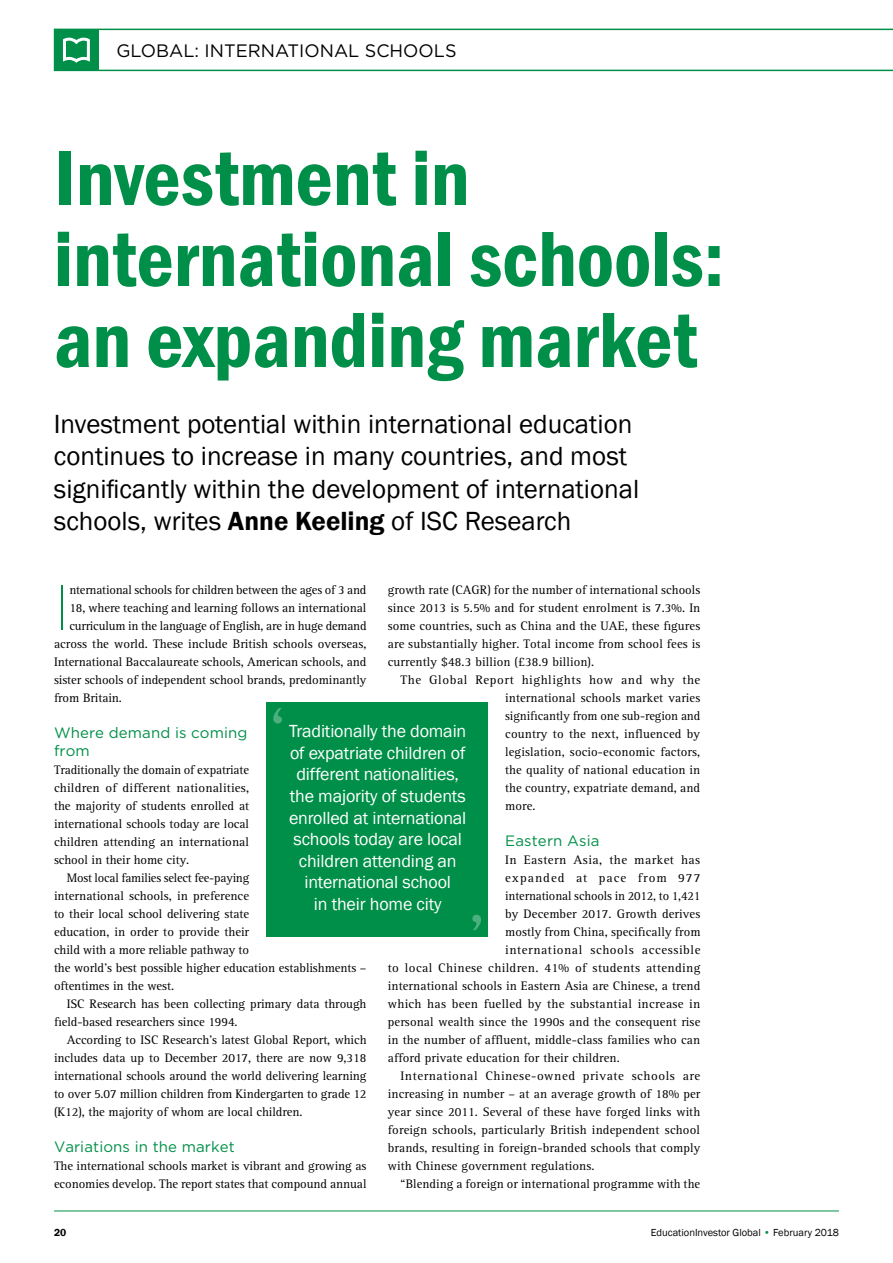
<style>
.page{position:relative;width:893px;height:1263px;background:#fff}
.page>*{position:absolute;margin:0;border:0;box-sizing:border-box;transform-origin:0 0}
.t1{font:600 condensed 81px/81px "Franklin Gothic";color:#008f48}
.t2{font:100 64.2px "Gotham";color:#008f48}
.t3{font:27px/32.4px "Franklin Gothic";color:#000}
.t4{font:18px/21.6px "Franklin Gothic";letter-spacing:-.01em;color:#fff;text-align:center}
.t5{font:18px "Gotham";color:#000}
.t6{font:15px/18px "Gotham";letter-spacing:.005em;color:#008f48}
.t7{font:12.75px/18px "Agfa Rotis Serif";letter-spacing:.005em;color:#000;text-align:justify}
.t8{font:12.75px "Agfa Rotis Serif";letter-spacing:-.015em;color:#000}
.t9{font:12.75px "Agfa Rotis Serif";letter-spacing:.025em;color:#000}
.t10{font:12.75px "Agfa Rotis Serif";letter-spacing:.04em;color:#000}
.t11{font:12.75px "Agfa Rotis Serif";letter-spacing:.045em;color:#000}
.t12{font:12.75px "Agfa Rotis Serif";letter-spacing:.035em;color:#000}
.t13{font:12.75px "Agfa Rotis Serif";letter-spacing:.075em;color:#000}
.t14{font:10.5px "Franklin Gothic";color:#000}
.t15{font:600 10.5px "Franklin Gothic";color:#000}
.s1{font-weight:600}
.s2{color:#008f48}
</style>
<div class="page">
<svg style="left:54px;top:29px;width:839px;height:42px"></svg>
<hr style="left:54px;top:1210px;width:785px;height:1px;background:#008f48">
<div style="left:266px;top:702px;width:222px;height:234px;background:#008f48"></div>
<svg style="left:273px;top:708px;width:9px;height:15px"></svg>
<svg style="left:472px;top:915px;width:9px;height:15px"></svg>
<h3 class="t5" style="left:116px;top:39px;width:342px">GLOBAL: INTERNATIONAL SCHOOLS</h3>
<h1 class="t1" style="left:54px;top:136px;width:672px">Investment in international schools: an expanding market</h1>
<h3 class="t3" style="left:54px;top:408px;width:587px">Investment potential within international education continues to increase in many countries, and most significantly within the development of international schools, writes <span class="s1">Anne Keeling</span> of ISC Research</h3>
<p class="t7" style="left:388px;top:581px;width:314px">growth rate (CAGR) for the number of international schools since 2013 is 5.5% and for student enrolment is 7.3%. In some countries, such as China and the UAE, these figures are substantially higher. Total income from school fees is currently $48.3 billion (£38.9 billion).</p>
<p class="t7" style="left:505px;top:671px;width:197px;text-indent:-105px">The Global Report highlights how and why the international schools market varies significantly from one sub-region and country to the next, influenced by legislation, socio-economic factors, the quality of national education in the country, expatriate demand, and more.</p>
<p class="t6" style="left:505px;top:831px;width:96px">Eastern Asia</p>
<p class="t12" style="left:505px;top:853px;width:197px">In Eastern Asia, the market has</p>
<p class="t13" style="left:505px;top:871px;width:197px">expanded at pace from 977</p>
<p class="t7" style="left:505px;top:887px;width:197px">international schools in 2012, to 1,421</p>
<p class="t7" style="left:505px;top:905px;width:197px">by December 2017. Growth derives</p>
<p class="t7" style="left:505px;top:923px;width:197px">mostly from China, specifically from</p>
<p class="t11" style="left:505px;top:943px;width:197px">international schools accessible</p>
<p class="t9" style="left:388px;top:961px;width:314px">to local Chinese children. 41% of students attending</p>
<p class="t7" style="left:388px;top:977px;width:314px">international schools in Eastern Asia are Chinese, a trend</p>
<p class="t7" style="left:388px;top:995px;width:314px">which has been fuelled by the substantial increase in</p>
<p class="t7" style="left:388px;top:1013px;width:314px">personal wealth since the 1990s and the consequent rise</p>
<p class="t7" style="left:388px;top:1031px;width:314px">in the number of affluent, middle-class families who can</p>
<p class="t7" style="left:388px;top:1049px;width:234px">afford private education for their children.</p>
<p class="t10" style="left:401px;top:1069px;width:301px">International Chinese-owned private schools are</p>
<p class="t7" style="left:388px;top:1085px;width:314px">increasing in number – at an average growth of 18% per</p>
<p class="t7" style="left:388px;top:1103px;width:314px">year since 2011. Several of these have forged links with</p>
<p class="t7" style="left:388px;top:1121px;width:314px">foreign schools, particularly British independent school</p>
<p class="t7" style="left:388px;top:1139px;width:314px">brands, resulting in foreign-branded schools that comply</p>
<p class="t7" style="left:388px;top:1157px;width:208px">with Chinese government regulations.</p>
<p class="t7" style="left:401px;top:1175px;width:301px">“Blending a foreign or international programme with the</p>
<h2 class="t2" style="left:54px;top:568px;width:17px">I</h2>
<p class="t8" style="left:69px;top:583px;width:299px">nternational schools for children between the ages of 3 and</p>
<p class="t7" style="left:69px;top:599px;width:299px">18, where teaching and learning follows an international</p>
<p class="t8" style="left:69px;top:619px;width:299px">curriculum in the language of English, are in huge demand</p>
<p class="t7" style="left:54px;top:635px;width:314px">across the world. These include British schools overseas,</p>
<p class="t7" style="left:54px;top:653px;width:314px">International Baccalaureate schools, American schools, and</p>
<p class="t7" style="left:54px;top:671px;width:314px">sister schools of independent school brands, predominantly</p>
<p class="t7" style="left:54px;top:689px;width:70px">from Britain.</p>
<p class="t6" style="left:54px;top:723px;width:195px">Where demand is coming from</p>
<p class="t7" style="left:54px;top:761px;width:197px">Traditionally the domain of expatriate children of different nationalities, the majority of students enrolled at international schools today are local children attending an international school in their home city.</p>
<p class="t7" style="left:54px;top:869px;width:314px;text-align:left;text-indent:13px">Most local families select fee-paying<br>international schools, in preference<br>to their local school delivering state<br>education, in order to provide their<br>child with a more reliable pathway to<br>the world’s best possible higher education establishments – oftentimes in the west.</p>
<p class="t7" style="left:54px;top:995px;width:314px;text-indent:13px">ISC Research has been collecting primary data through field-based researchers since 1994.</p>
<p class="t7" style="left:54px;top:1031px;width:314px;text-indent:13px">According to ISC Research’s latest Global Report, which includes data up to December 2017, there are now 9,318 international schools around the world delivering learning to over 5.07 million children from Kindergarten to grade 12 (K12), the majority of whom are local children.</p>
<p class="t6" style="left:54px;top:1137px;width:182px">Variations in the market</p>
<p class="t7" style="left:54px;top:1157px;width:314px">The international schools market is vibrant and growing as economies develop. The report states that compound annual</p>
<h3 class="t4" style="left:289px;top:721px;width:179px">Traditionally the domain of expatriate children of different nationalities, the majority of students enrolled at international schools today are local children attending an international school<br>in their home city</h3>
<p class="t15" style="left:54px;top:1226px;width:14px">20</p>
<p class="t14" style="left:651px;top:1226px;width:190px">EducationInvestor Global <span class="s2">•</span> February 2018</p>
</div>
